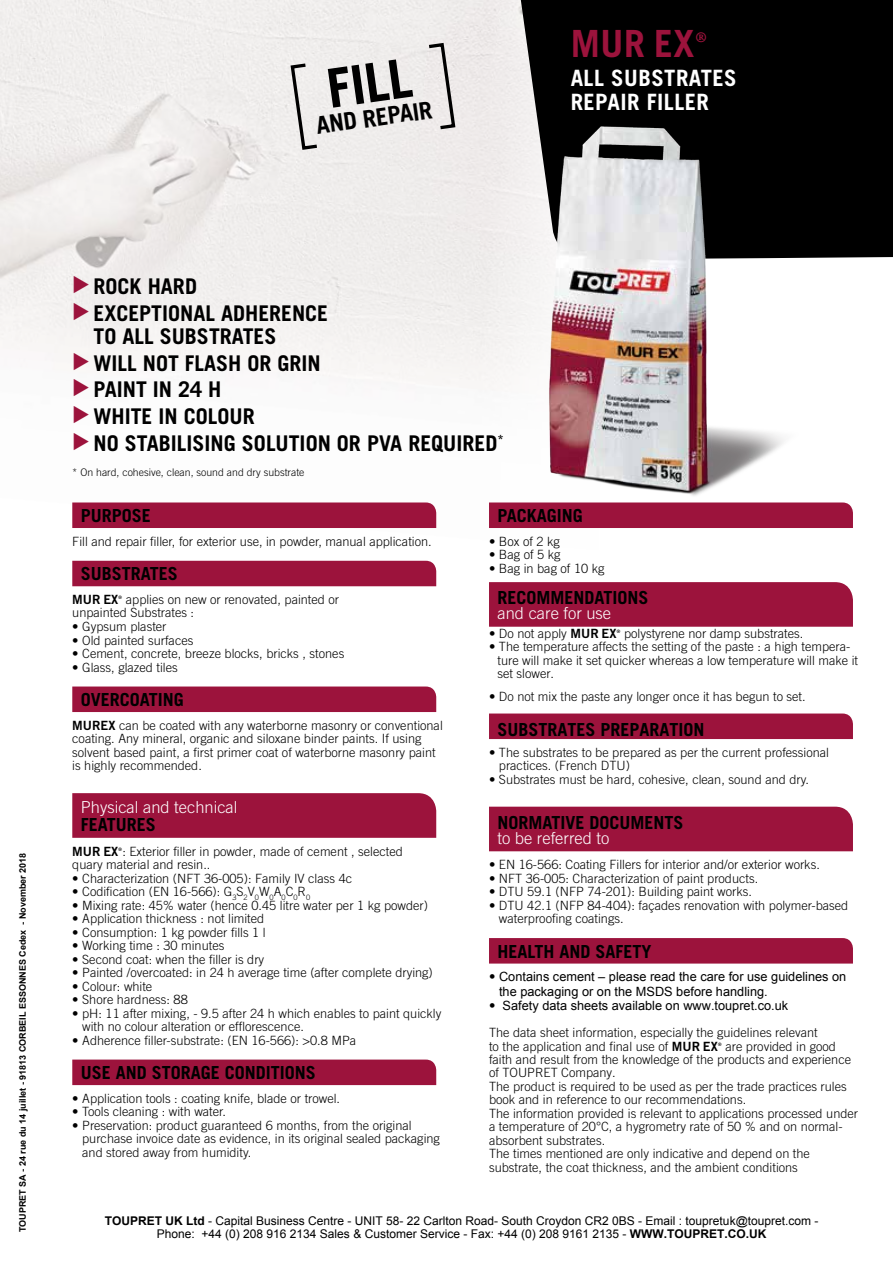
<style>
.page{position:relative;width:893px;height:1263px;background:#fff}
.page>*{position:absolute;margin:0;border:0;box-sizing:border-box;transform-origin:0 0}
.t1{font:700 54px "Trade Gothic";color:#000}
.t2{font:700 37.5px "Trade Gothic";color:#9c133c}
.t3{font:700 24px "Trade Gothic";color:#000}
.t4{font:700 22.5px/24px "Trade Gothic";letter-spacing:.02em;color:#fff}
.t5{font:700 21.6px/26.7px "Trade Gothic";color:#000}
.t6{font:21.15px "Zapf Dingbats ITC";color:#9c133c}
.t7{font:700 18px "Trade Gothic";color:#000}
.t8{font:300 16.5px "Trade Gothic";color:#fff}
.t9{font:300 12.75px/13.5px "Trade Gothic";color:#000}
.t10{font:12.75px/14.2px "Arial";color:#000}
.t11{font:12px/12.8px "Arial";color:#000;text-align:center}
.t12{font:300 10.5px "Trade Gothic";color:#000}
.t13{font:700 9px "Arial";color:#000}
.s1{font-family:"Minion Pro"}
.s2{font-family:"Trade Gothic Bold Two";font-weight:400}
.s3{font-family:"Minion Pro";font-weight:700}
.s4{font-family:"Trade Gothic";font-weight:300}
.s5{font-weight:700}
</style>
<div class="page">
<img style="left:0;top:0;width:518px;height:528px">
<div style="left:518px;top:0;width:375px;height:258px;background:#000"></div>
<svg style="left:289px;top:61px;width:32px;height:91px;background:#d1d0cf"></svg>
<svg style="left:425px;top:41px;width:32px;height:90px;background:#d0cccc"></svg>
<div style="left:72px;top:502px;width:364px;height:26px;background:#9c133c"></div>
<div style="left:72px;top:561px;width:364px;height:25px;background:#9c133c"></div>
<div style="left:72px;top:686px;width:364px;height:26px;background:#9c133c"></div>
<div style="left:72px;top:793px;width:364px;height:45px;background:#9c133c"></div>
<div style="left:72px;top:1059px;width:364px;height:26px;background:#9c133c"></div>
<div style="left:489px;top:502px;width:364px;height:26px;background:#9c133c"></div>
<div style="left:489px;top:582px;width:364px;height:45px;background:#9c133c"></div>
<div style="left:489px;top:713px;width:364px;height:26px;background:#9c133c"></div>
<div style="left:489px;top:807px;width:364px;height:44px;background:#9c133c"></div>
<div style="left:489px;top:938px;width:364px;height:25px;background:#9c133c"></div>
<img style="left:499px;top:108px;width:317px;height:408px">
<svg style="left:73px;top:276px;width:16px;height:44px"></svg>
<h1 class="t1" style="left:323px;top:56px;width:87px;rotate:-8deg">FILL</h1>
<h3 class="t3" style="left:314px;top:111px;width:119px;rotate:-8deg">AND REPAIR</h3>
<h2 class="t2" style="left:571px;top:21px;width:138px">MUR EX<span class="s1">®</span></h2>
<h3 class="t4" style="left:571px;top:65px;width:167px">ALL SUBSTRATES<br>REPAIR FILLER</h3>
<p class="t13" style="left:17px;top:1232px;width:381px;rotate:-90deg">TOUPRET SA - 24 rue du 14 juillet - 91813 CORBEIL ESSONNES Cedex - November 2018</p>
<h3 class="t5" style="left:94px;top:273px;width:236px">ROCK HARD<br>EXCEPTIONAL ADHERENCE</h3>
<h3 class="t5" style="left:94px;top:322px;width:184px">TO ALL SUBSTRATES</h3>
<h3 class="t6" style="left:71px;top:451px;width:101px;rotate:-90deg">▼ ▼ ▼ ▼</h3>
<h3 class="t5" style="left:94px;top:349px;width:412px">WILL NOT FLASH OR GRIN<br>PAINT IN 24 H<br>WHITE IN COLOUR<br>NO STABILISING SOLUTION OR PVA REQUIRED<sup>*</sup></h3>
<p class="t12" style="left:72px;top:466px;width:234px">* On hard, cohesive, clean, sound and dry substrate</p>
<h3 class="t7" style="left:81px;top:505px;width:72px">PURPOSE</h3>
<p class="t9" style="left:72px;top:534px;width:361px">Fill and repair filler, for exterior use, in powder, manual application.</p>
<h3 class="t7" style="left:81px;top:563px;width:99px">SUBSTRATES</h3>
<p class="t9" style="left:72px;top:593px;width:268px"><span class="s2">MUR EX</span><span class="s3">®</span> applies on new or renovated, painted or unpainted Substrates :</p>
<p class="t9" style="left:72px;top:620px;width:96px">• Gypsum plaster</p>
<p class="t9" style="left:72px;top:633px;width:123px">• Old painted surfaces</p>
<p class="t9" style="left:72px;top:647px;width:274px">• Cement, concrete, breeze blocks, bricks , stones</p>
<p class="t9" style="left:72px;top:660px;width:107px">• Glass, glazed tiles</p>
<h3 class="t7" style="left:81px;top:689px;width:105px">OVERCOATING</h3>
<p class="t9" style="left:72px;top:718px;width:372px"><span class="s2">MUREX</span> can be coated with any waterborne masonry or conventional coating. Any mineral, organic and siloxane binder paints. If using solvent based paint, a first primer coat of waterborne masonry paint is highly recommended.</p>
<p class="t8" style="left:81px;top:798px;width:158px">Physical and technical</p>
<h3 class="t7" style="left:81px;top:814px;width:77px">FEATURES</h3>
<p class="t9" style="left:72px;top:844px;width:332px"><span class="s2">MUR EX</span><span class="s3">®</span>: Exterior filler in powder, made of cement , selected quary material and resin..</p>
<p class="t9" style="left:72px;top:871px;width:281px">• Characterization (NFT 36-005): Family IV class 4c</p>
<p class="t9" style="left:72px;top:885px;width:239px">• Codification (EN 16-566): G<sub>3</sub>S<sub>2</sub>V<sub>0</sub>W<sub>0</sub>A<sub>0</sub>C<sub>0</sub>R<sub>0</sub></p>
<p class="t9" style="left:72px;top:898px;width:357px">• Mixing rate: 45% water (hence 0.45 litre water per 1 kg powder)</p>
<p class="t9" style="left:72px;top:912px;width:193px">• Application thickness : not limited</p>
<p class="t9" style="left:72px;top:925px;width:195px">• Consumption: 1 kg powder fills 1 l</p>
<p class="t9" style="left:72px;top:939px;width:154px">• Working time : 30 minutes</p>
<p class="t9" style="left:72px;top:952px;width:194px">• Second coat: when the filler is dry</p>
<p class="t9" style="left:72px;top:966px;width:362px">• Painted /overcoated: in 24 h average time (after complete drying)</p>
<p class="t9" style="left:72px;top:979px;width:82px">• Colour: white</p>
<p class="t9" style="left:72px;top:993px;width:117px">• Shore hardness: 88</p>
<p class="t9" style="left:82px;top:1006px;width:361px;text-indent:-10px">• pH: 11 after mixing, - 9.5 after 24 h which enables to paint quickly with no colour alteration or efflorescence.</p>
<p class="t9" style="left:72px;top:1033px;width:285px">• Adherence filler-substrate: (EN 16-566): &gt;0.8 MPa</p>
<h3 class="t7" style="left:81px;top:1061px;width:237px">USE AND STORAGE CONDITIONS</h3>
<p class="t9" style="left:72px;top:1091px;width:269px">• Application tools : coating knife, blade or trowel.</p>
<p class="t9" style="left:72px;top:1105px;width:155px">• Tools cleaning : with water.</p>
<p class="t9" style="left:82px;top:1118px;width:359px;text-indent:-10px">• Preservation: product guaranteed 6 months, from the original purchase invoice date as evidence, in its original sealed packaging and stored away from humidity.</p>
<h3 class="t7" style="left:497px;top:505px;width:87px">PACKAGING</h3>
<p class="t9" style="left:489px;top:534px;width:72px">• Box of 2 kg</p>
<p class="t9" style="left:489px;top:548px;width:73px">• Bag of 5 kg</p>
<p class="t9" style="left:489px;top:561px;width:117px">• Bag in bag of 10 kg</p>
<h3 class="t7" style="left:497px;top:586px;width:153px">RECOMMENDATIONS</h3>
<p class="t8" style="left:497px;top:603px;width:115px">and care for use</p>
<p class="t9" style="left:489px;top:626px;width:316px">• Do not apply <span class="s2">MUR EX</span><span class="s3">®</span> polystyrene nor damp substrates.</p>
<p class="t9" style="left:497px;top:640px;width:362px;text-indent:-9px">• The temperature affects the setting of the paste : a high tempera&shy;ture will make it set quicker whereas a low temperature will make it set slower.</p>
<p class="t9" style="left:489px;top:690px;width:318px">• Do not mix the paste any longer once it has begun to set.</p>
<h3 class="t7" style="left:497px;top:719px;width:209px">SUBSTRATES PREPARATION</h3>
<p class="t9" style="left:499px;top:745px;width:332px;text-indent:-10px">• The substrates to be prepared as per the current professional practices. (French DTU)</p>
<p class="t9" style="left:489px;top:772px;width:321px">• Substrates must be hard, cohesive, clean, sound and dry.</p>
<h3 class="t7" style="left:497px;top:811px;width:188px">NORMATIVE DOCUMENTS</h3>
<p class="t8" style="left:497px;top:828px;width:113px">to be referred to</p>
<p class="t9" style="left:489px;top:858px;width:332px">• EN 16-566: Coating Fillers for interior and/or exterior works.</p>
<p class="t9" style="left:489px;top:871px;width:271px">• NFT 36-005: Characterization of paint products.</p>
<p class="t9" style="left:489px;top:885px;width:264px">• DTU 59.1 (NFP 74-201): Building paint works.</p>
<p class="t9" style="left:499px;top:898px;width:351px;text-indent:-10px">• DTU 42.1 (NFP 84-404): façades renovation with polymer-based waterproofing coatings.</p>
<h3 class="t7" style="left:497px;top:940px;width:156px">HEALTH AND SAFETY</h3>
<p class="t10" style="left:499px;top:970px;width:349px;text-indent:-10px"><span class="s4">•</span> Contains cement – please read the care for use guidelines on the packaging or on the MSDS before handling.</p>
<p class="t10" style="left:489px;top:998px;width:301px"><span class="s4">•</span> Safety data sheets available on www.toupret.co.uk</p>
<p class="t9" style="left:489px;top:1025px;width:371px">The data sheet information, especially the guidelines relevant<br>to the application and final use of <span class="s2">MUR EX</span><span class="s3">®</span> are provided in good faith and result from the knowledge of the products and experience of TOUPRET Company.<br>The product is required to be used as per the trade practices rules book and in reference to our recommendations.<br>The information provided is relevant to applications processed under a temperature of 20°C, a hygrometry rate of 50 % and on normal&shy;absorbent substrates.<br>The times mentioned are only indicative and depend on the substrate, the coat thickness, and the ambient conditions</p>
<p class="t11" style="left:105px;top:1215px;width:715px"><span class="s5">TOUPRET UK Ltd</span> - Capital Business Centre - UNIT 58- 22 Carlton Road- South Croydon CR2 0BS - Email : toupretuk@toupret.com -<br>Phone: +44 (0) 208 916 2134 Sales &amp; Customer Service - Fax: +44 (0) 208 9161 2135 - <span class="s5">WWW.TOUPRET.CO.UK</span></p>
</div>
